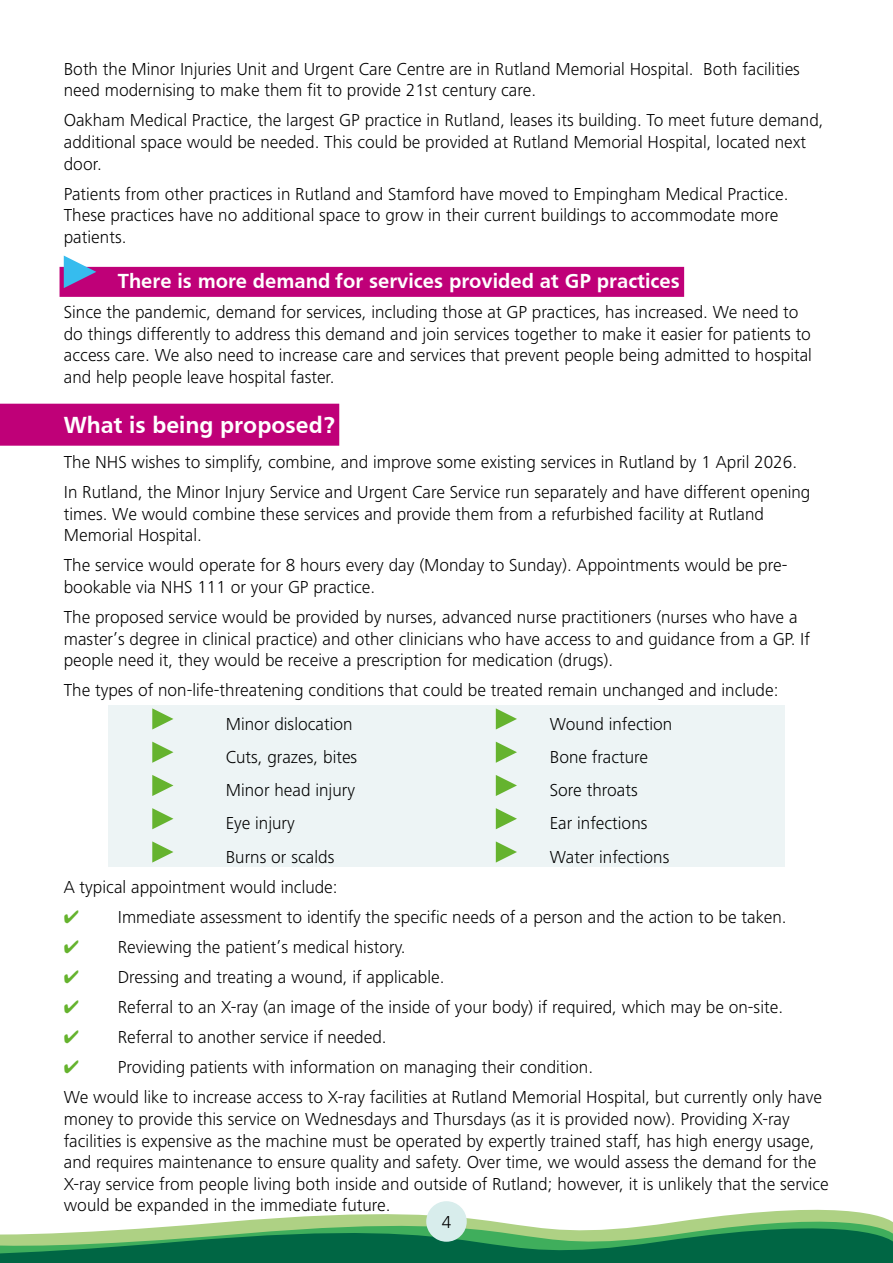
<style>
.page{position:relative;width:893px;height:1263px;background:#fff}
.page>*{position:absolute;margin:0;border:0;box-sizing:border-box;transform-origin:0 0}
.t1{font:700 24px "Frutiger";color:#fff}
.t2{font:700 21px "Frutiger";color:#fff}
.t3{font:300 18px/21.6px "Frutiger Next LT";color:#000}
.s1{color:#65b32e}
</style>
<div class="page">
<svg style="left:0;top:1212px;width:893px;height:51px"></svg>
<div style="left:426px;top:1201px;width:41px;height:41px;background:#d8edec;border-radius:50%"></div>
<div style="left:108px;top:705px;width:676px;height:161px;background:#edf4f5"></div>
<div style="left:60px;top:267px;width:624px;height:30px;background:#bf0078"></div>
<div style="left:0;top:404px;width:339px;height:42px;background:#bf0078"></div>
<svg style="left:64px;top:256px;width:32px;height:32px"></svg>
<svg style="left:152px;top:708px;width:21px;height:21px"></svg>
<svg style="left:496px;top:708px;width:21px;height:21px"></svg>
<svg style="left:152px;top:742px;width:21px;height:21px"></svg>
<svg style="left:496px;top:742px;width:21px;height:21px"></svg>
<svg style="left:152px;top:775px;width:21px;height:21px"></svg>
<svg style="left:496px;top:775px;width:21px;height:21px"></svg>
<svg style="left:152px;top:808px;width:21px;height:21px"></svg>
<svg style="left:496px;top:808px;width:21px;height:21px"></svg>
<svg style="left:152px;top:841px;width:21px;height:21px"></svg>
<svg style="left:496px;top:841px;width:21px;height:21px"></svg>
<p class="t3" style="left:64px;top:58px;width:738px">Both the Minor Injuries Unit and Urgent Care Centre are in Rutland Memorial Hospital. Both facilities need modernising to make them fit to provide 21st century care.</p>
<p class="t3" style="left:64px;top:110px;width:761px">Oakham Medical Practice, the largest GP practice in Rutland, leases its building. To meet future demand, additional space would be needed. This could be provided at Rutland Memorial Hospital, located next door.</p>
<p class="t3" style="left:64px;top:183px;width:726px">Patients from other practices in Rutland and Stamford have moved to Empingham Medical Practice.<br>These practices have no additional space to grow in their current buildings to accommodate more patients.</p>
<p class="t2" style="left:118px;top:269px;width:564px">There is more demand for services provided at GP practices</p>
<p class="t3" style="left:64px;top:301px;width:750px">Since the pandemic, demand for services, including those at GP practices, has increased. We need to do things differently to address this demand and join services together to make it easier for patients to access care. We also need to increase care and services that prevent people being admitted to hospital and help people leave hospital faster.</p>
<h1 class="t1" style="left:64px;top:412px;width:273px">What is being proposed?</h1>
<p class="t3" style="left:64px;top:447px;width:748px;line-height:30.2px">The NHS wishes to simplify, combine, and improve some existing services in Rutland by 1 April 2026.<br>In Rutland, the Minor Injury Service and Urgent Care Service run separately and have different opening</p>
<p class="t3" style="left:64px;top:503px;width:702px">times. We would combine these services and provide them from a refurbished facility at Rutland<br>Memorial Hospital.</p>
<p class="t3" style="left:64px;top:554px;width:725px">The service would operate for 8 hours every day (Monday to Sunday). Appointments would be pre&shy;bookable via NHS 111 or your GP practice.</p>
<p class="t3" style="left:64px;top:606px;width:748px">The proposed service would be provided by nurses, advanced nurse practitioners (nurses who have a master’s degree in clinical practice) and other clinicians who have access to and guidance from a GP. If people need it, they would be receive a prescription for medication (drugs).</p>
<p class="t3" style="left:226px;top:674px;width:554px;line-height:33.3px;text-indent:-162px">The types of non-life-threatening conditions that could be treated remain unchanged and include:<br>Minor dislocation</p>
<p class="t3" style="left:550px;top:713px;width:124px">Wound infection</p>
<p class="t3" style="left:226px;top:746px;width:133px">Cuts, grazes, bites</p>
<p class="t3" style="left:550px;top:746px;width:100px">Bone fracture</p>
<p class="t3" style="left:226px;top:779px;width:131px">Minor head injury</p>
<p class="t3" style="left:550px;top:779px;width:90px">Sore throats</p>
<p class="t3" style="left:226px;top:813px;width:71px">Eye injury</p>
<p class="t3" style="left:550px;top:813px;width:99px">Ear infections</p>
<p class="t3" style="left:226px;top:846px;width:110px">Burns or scalds</p>
<p class="t3" style="left:550px;top:846px;width:121px">Water infections</p>
<p class="t3" style="left:64px;top:876px;width:275px">A typical appointment would include:</p>
<p class="t3" style="left:64px;top:906px;width:724px"><span class="s1">✔</span> Immediate assessment to identify the specific needs of a person and the action to be taken.</p>
<p class="t3" style="left:64px;top:936px;width:343px"><span class="s1">✔</span> Reviewing the patient’s medical history.</p>
<p class="t3" style="left:64px;top:966px;width:382px"><span class="s1">✔</span> Dressing and treating a wound, if applicable.</p>
<p class="t3" style="left:64px;top:996px;width:721px"><span class="s1">✔</span> Referral to an X-ray (an image of the inside of your body) if required, which may be on-site.</p>
<p class="t3" style="left:64px;top:1026px;width:324px"><span class="s1">✔</span> Referral to another service if needed.</p>
<p class="t3" style="left:64px;top:1052px;width:760px;line-height:30.2px"><span class="s1">✔</span> Providing patients with information on managing their condition.<br>We would like to increase access to X-ray facilities at Rutland Memorial Hospital, but currently only have</p>
<p class="t3" style="left:64px;top:1108px;width:766px">money to provide this service on Wednesdays and Thursdays (as it is provided now). Providing X-ray facilities is expensive as the machine must be operated by expertly trained staff, has high energy usage, and requires maintenance to ensure quality and safety. Over time, we would assess the demand for the X-ray service from people living both inside and outside of Rutland; however, it is unlikely that the service would be expanded in the immediate future.</p>
<p class="t3" style="left:442px;top:1211px;width:11px">4</p>
</div>
